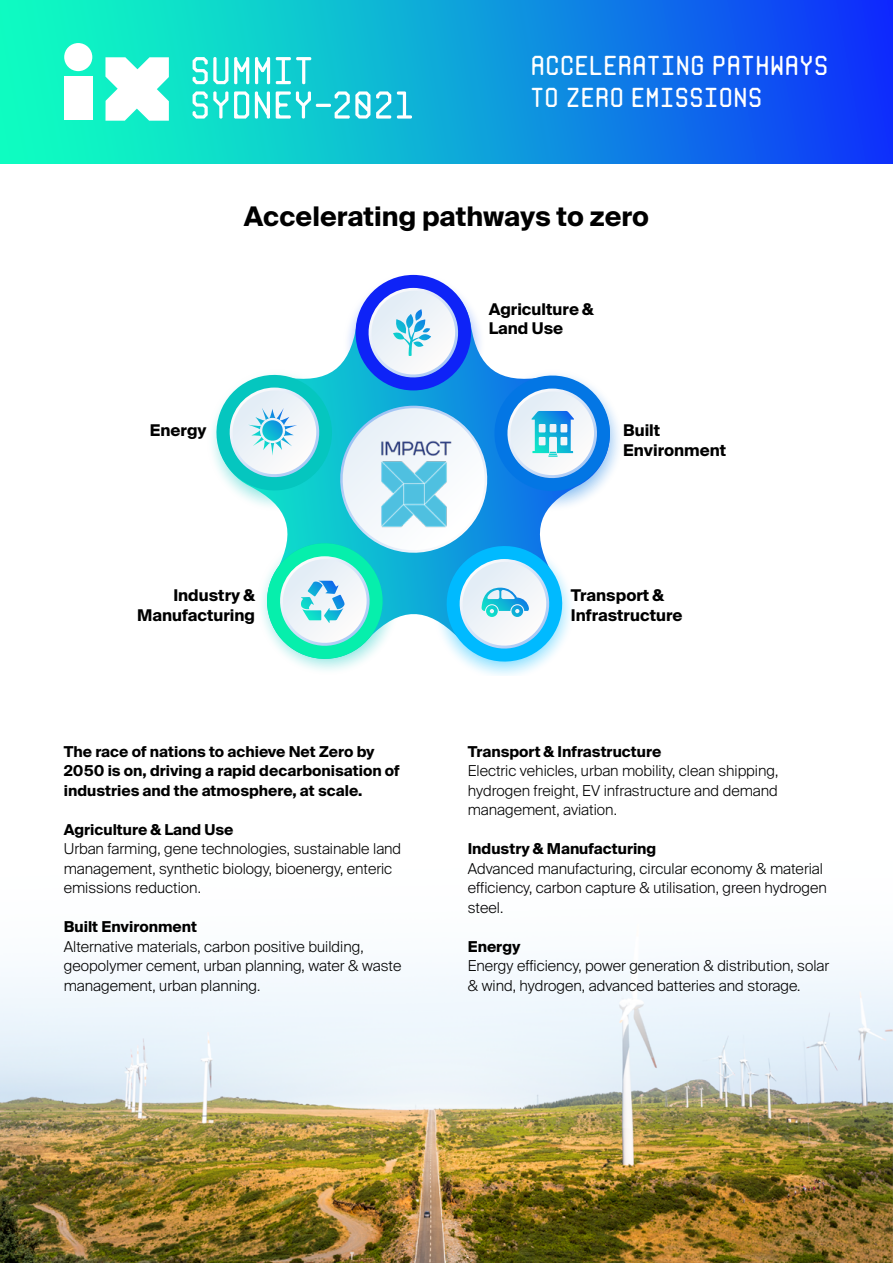
<style>
.page{position:relative;width:893px;height:1263px;background:#fff}
.page>*{position:absolute;margin:0;border:0;box-sizing:border-box;transform-origin:0 0}
.t1{font:27.3px/31.8px "Monorama";color:#fff}
.t2{font:700 27px "Suisse Intl";color:#000}
.t3{font:700 16.2px/19.4px "Suisse Intl";color:#000}
.t4{font:300 15px/19.5px "Suisse Intl";color:#000}
.t5{font:700 15px/19.5px "Suisse Intl";color:#000}
</style>
<div class="page">
<img style="left:0;top:962px;width:892px;height:300px">
<div style="left:0;top:0;width:893px;height:164px;background:linear-gradient(to right,#0fffbd,#0d36f9)"></div>
<div style="left:64px;top:77px;width:28px;height:43px;background:#fff"></div>
<svg style="left:105px;top:57px;width:64px;height:64px"></svg>
<div style="left:64px;top:43px;width:28px;height:28px;background:#fff;border-radius:50%"></div>
<svg style="left:193px;top:91px;width:219px;height:28px"></svg>
<svg style="left:193px;top:57px;width:118px;height:27px"></svg>
<div style="left:356px;top:275px;width:115px;height:115px;background:#0e23f7;border-radius:50%"></div>
<svg style="left:212px;top:288px;width:405px;height:388px"></svg>
<img style="left:367px;top:429px;width:93px;height:110px">
<h1 class="t1" style="left:530px;top:49px;width:300px">ACCELERATING PATHWAYS<br>TO ZERO EMISSIONS</h1>
<h2 class="t2" style="left:244px;top:200px;width:407px">Accelerating pathways to zero</h2>
<p class="t3" style="left:489px;top:300px;width:107px">Agriculture &amp;<br>Land Use</p>
<p class="t3" style="left:150px;top:421px;width:58px">Energy</p>
<p class="t3" style="left:623px;top:421px;width:105px">Built<br>Environment</p>
<p class="t3" style="left:137px;top:586px;width:120px;text-align:right">Industry &amp;<br>Manufacturing</p>
<p class="t3" style="left:571px;top:586px;width:113px">Transport &amp;<br>Infrastructure</p>
<p class="t5" style="left:64px;top:742px;width:337px">The race of nations to achieve Net Zero by<br>2050 is on, driving a rapid decarbonisation of industries and the atmosphere, at scale.</p>
<p class="t5" style="left:64px;top:820px;width:171px">Agriculture &amp; Land Use</p>
<p class="t4" style="left:64px;top:839px;width:339px">Urban farming, gene technologies, sustainable land management, synthetic biology, bioenergy, enteric emissions reduction.</p>
<p class="t5" style="left:64px;top:917px;width:135px">Built Environment</p>
<p class="t4" style="left:64px;top:937px;width:339px">Alternative materials, carbon positive building, geopolymer cement, urban planning, water &amp; waste management, urban planning.</p>
<p class="t5" style="left:468px;top:742px;width:195px">Transport &amp; Infrastructure</p>
<p class="t4" style="left:468px;top:761px;width:312px;text-align:justify">Electric vehicles, urban mobility, clean shipping, hydrogen freight, EV infrastructure and demand management, aviation.</p>
<p class="t5" style="left:468px;top:839px;width:190px">Industry &amp; Manufacturing</p>
<p class="t4" style="left:468px;top:859px;width:361px">Advanced manufacturing, circular economy &amp; material efficiency, carbon capture &amp; utilisation, green hydrogen steel.</p>
<p class="t5" style="left:468px;top:937px;width:54px">Energy</p>
<p class="t4" style="left:468px;top:956px;width:363px">Energy efficiency, power generation &amp; distribution, solar &amp; wind, hydrogen, advanced batteries and storage.</p>
</div>
